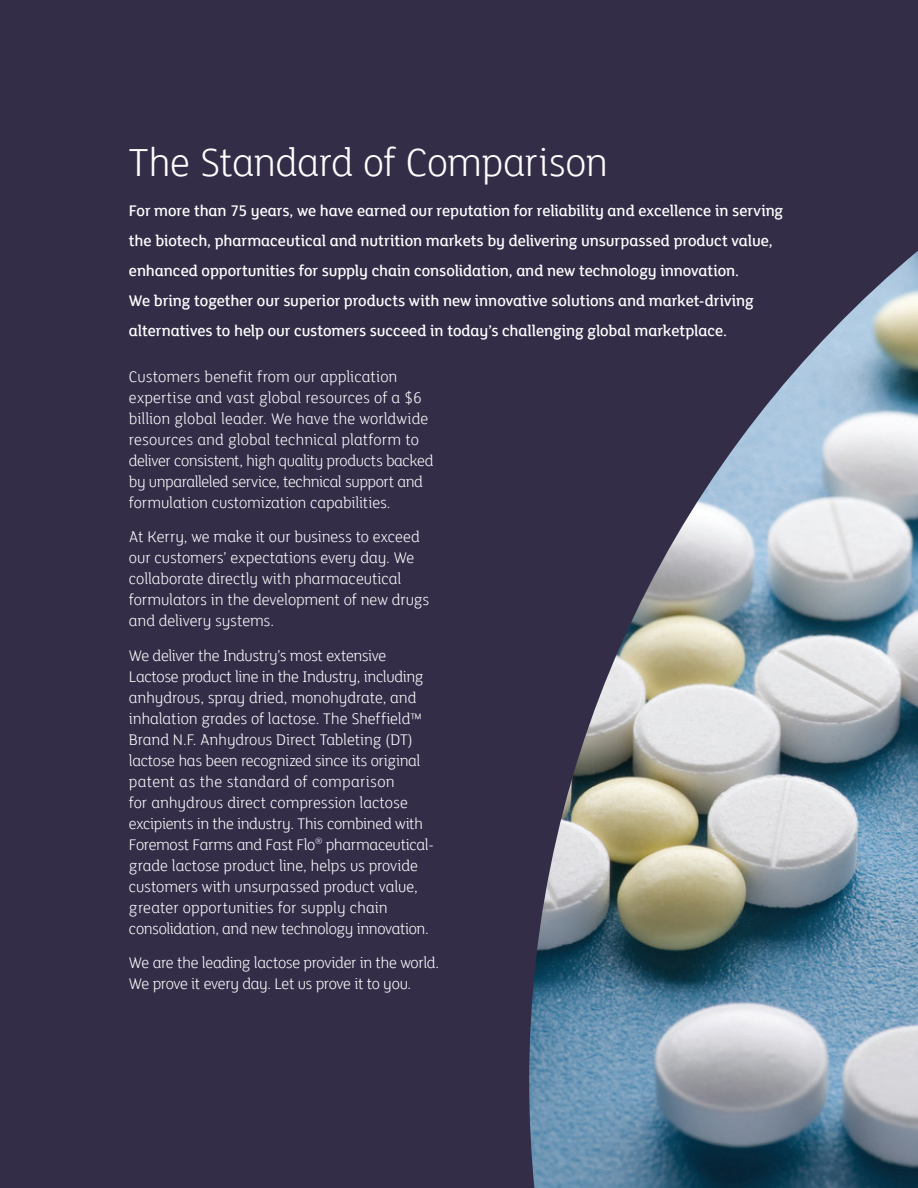
<style>
.page{position:relative;width:918px;height:1188px;background:#332d48}
.page>*{position:absolute;margin:0;border:0;box-sizing:border-box;transform-origin:0 0}
.t1{font:300 42px "Kerry";letter-spacing:-.02em;color:#fff}
.t2{font:300 16.5px/21px "Kerry";letter-spacing:-.01em;color:#fff}
.t3{font:16.5px/30px "Kerry";letter-spacing:-.005em;color:#fff}
</style>
<div class="page">
<img style="left:529px;top:251px;width:389px;height:937px">
<h1 class="t1" style="left:129px;top:141px;width:481px">The Standard of Comparison</h1>
<p class="t3" style="left:129px;top:196px;width:656px">For more than 75 years, we have earned our reputation for reliability and excellence in serving the biotech, pharmaceutical and nutrition markets by delivering unsurpassed product value, enhanced opportunities for supply chain consolidation, and new technology innovation.<br>We bring together our superior products with new innovative solutions and market-driving alternatives to help our customers succeed in today’s challenging global marketplace.</p>
<p class="t2" style="left:129px;top:367px;width:306px">Customers benefit from our application expertise and vast global resources of a $6 billion global leader. We have the worldwide resources and global technical platform to deliver consistent, high quality products backed by unparalleled service, technical support and formulation customization capabilities.</p>
<p class="t2" style="left:129px;top:527px;width:302px">At Kerry, we make it our business to exceed our customers’ expectations every day. We collaborate directly with pharmaceutical formulators in the development of new drugs and delivery systems.</p>
<p class="t2" style="left:129px;top:646px;width:306px">We deliver the Industry’s most extensive Lactose product line in the Industry, including anhydrous, spray dried, monohydrate, and inhalation grades of lactose. The Sheffield™ Brand N.F. Anhydrous Direct Tableting (DT) lactose has been recognized since its original patent as the standard of comparison<br>for anhydrous direct compression lactose excipients in the industry. This combined with Foremost Farms and Fast Flo<sup>®</sup> pharmaceutical&shy;grade lactose product line, helps us provide customers with unsurpassed product value, greater opportunities for supply chain consolidation, and new technology innovation.</p>
<p class="t2" style="left:129px;top:953px;width:312px">We are the leading lactose provider in the world.<br>We prove it every day. Let us prove it to you.</p>
</div>
